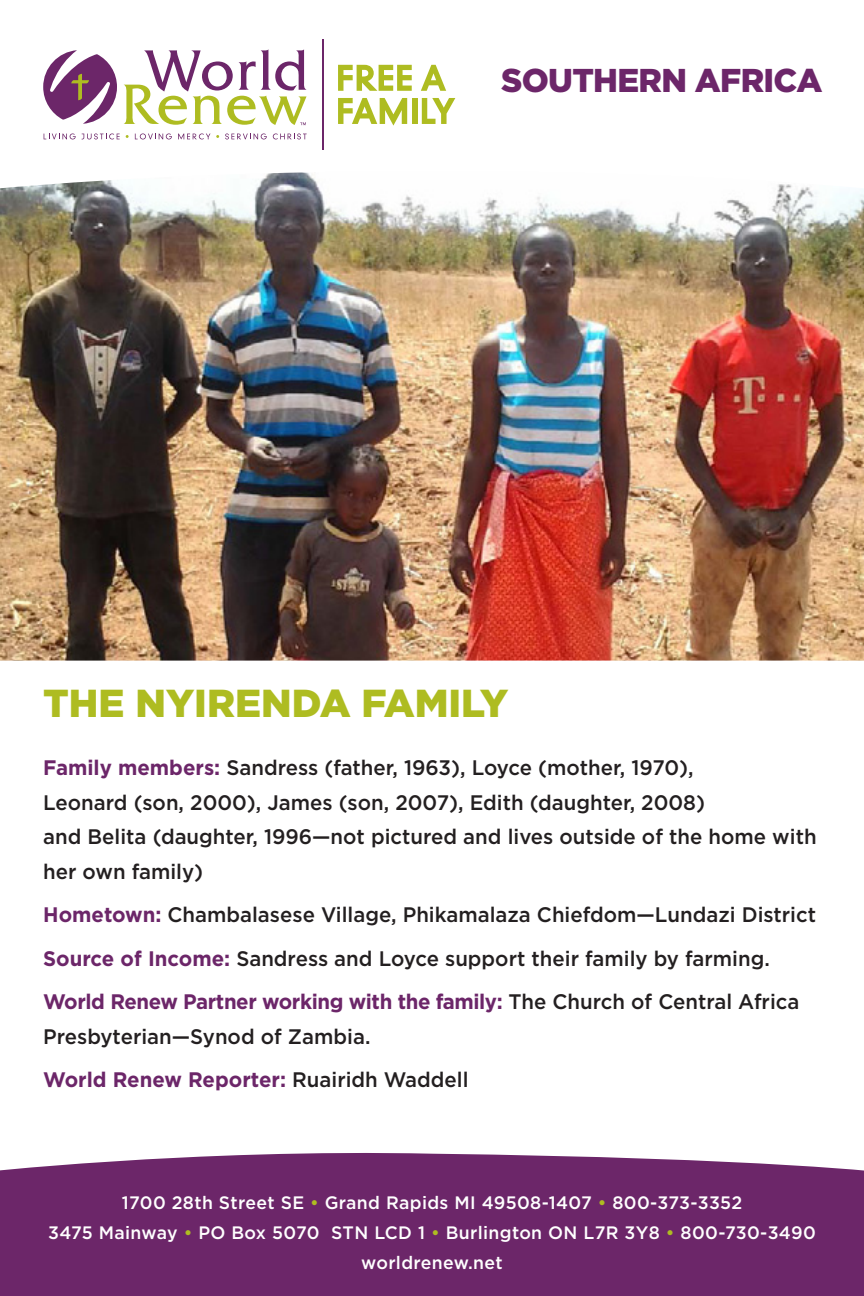
<style>
.page{position:relative;width:864px;height:1296px;background:#fff}
.page>*{position:absolute;margin:0;border:0;box-sizing:border-box;transform-origin:0 0}
.t1{font:900 39px "Gotham";color:#aebc21}
.t2{font:900 33px "Gotham";letter-spacing:-.02em;color:#6c2669}
.t3{font:500 21px/34.5px "Gotham";color:#231f20}
.t4{font:700 21px "Gotham";color:#6c2669}
.t5{font:500 18px/30px "Gotham";letter-spacing:.02em;color:#fff;text-align:center}
.s1{font-weight:700;color:#6c2669}
.s2{font-weight:500;color:#231f20}
.s3{color:#aebc21}
</style>
<div class="page">
<img style="left:0;top:172px;width:864px;height:489px">
<div style="left:0;top:1153px;width:864px;height:143px;background:#6c2669"></div>
<svg style="left:43px;top:50px;width:74px;height:74px"></svg>
<svg style="left:124px;top:49px;width:183px;height:76px"></svg>
<svg style="left:44px;top:133px;width:32px;height:6px"></svg>
<svg style="left:82px;top:133px;width:38px;height:6px"></svg>
<svg style="left:135px;top:133px;width:37px;height:6px"></svg>
<svg style="left:178px;top:133px;width:32px;height:6px"></svg>
<svg style="left:225px;top:133px;width:42px;height:6px"></svg>
<svg style="left:273px;top:133px;width:34px;height:6px"></svg>
<hr style="left:322px;top:39px;width:2px;height:110px;background:#6c2669">
<svg style="left:338px;top:65px;width:74px;height:26px"></svg>
<svg style="left:421px;top:65px;width:25px;height:26px"></svg>
<svg style="left:338px;top:98px;width:69px;height:28px"></svg>
<div style="left:412px;top:98px;width:5px;height:26px;background:#aebc21"></div>
<svg style="left:422px;top:98px;width:33px;height:26px"></svg>
<p class="t2" style="left:501px;top:58px;width:323px">SOUTHERN AFRICA</p>
<p class="t1" style="left:43px;top:676px;width:467px">THE NYIRENDA FAMILY</p>
<p class="t3" style="left:43px;top:750px;width:775px"><span class="s1">Family members:</span> Sandress (father, 1963), Loyce (mother, 1970),<br>Leonard (son, 2000), James (son, 2007), Edith (daughter, 2008)<br>and Belita (daughter, 1996—not pictured and lives outside of the home with her own family)</p>
<p class="t3" style="left:43px;top:897px;width:774px"><span class="s1">Hometown:</span> Chambalasese Village, Phikamalaza Chiefdom—Lundazi District</p>
<p class="t3" style="left:43px;top:941px;width:728px"><span class="s1">Source of Income:</span> Sandress and Loyce support their family by farming.</p>
<p class="t3" style="left:43px;top:984px;width:758px"><span class="s1">World Renew Partner working with the family:</span> The Church of Central Africa<br>Presbyterian—Synod of Zambia.</p>
<p class="t4" style="left:43px;top:1066px;width:427px">World Renew Reporter: <span class="s2">Ruairidh Waddell</span></p>
<p class="t5" style="left:48px;top:1188px;width:769px">1700 28th Street SE <span class="s3">•</span> Grand Rapids MI 49508-1407 <span class="s3">•</span> 800-373-3352<br>3475 Mainway <span class="s3">•</span> PO Box 5070 STN LCD 1 <span class="s3">•</span> Burlington ON L7R 3Y8 <span class="s3">•</span> 800-730-3490 worldrenew.net</p>
</div>
